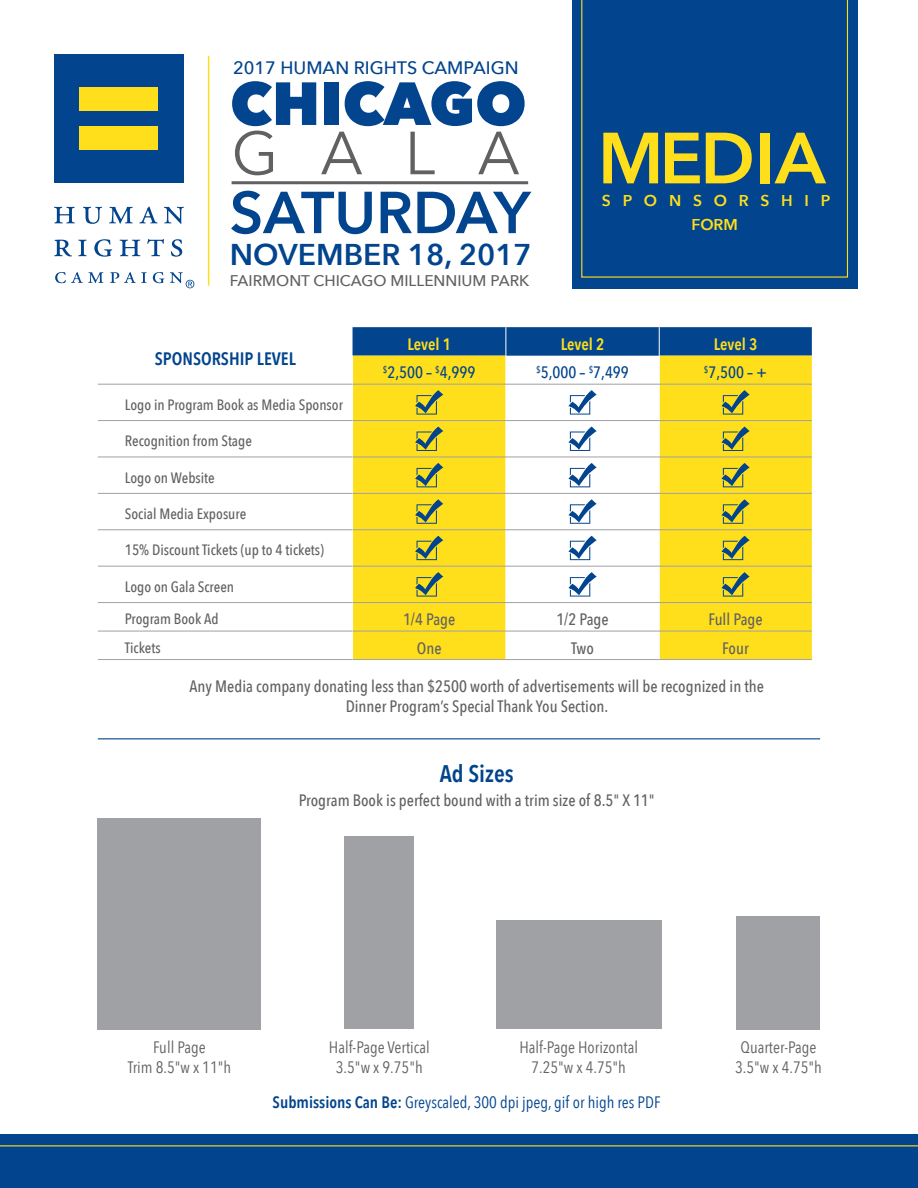
<style>
.page{position:relative;width:918px;height:1188px;background:#fff}
.page>*{position:absolute;margin:0;border:0;box-sizing:border-box;transform-origin:0 0}
.t1{font:600 71.55px "Avenir Next";letter-spacing:-.02em;color:#ffdf1b}
.t2{font:800 60.15px "Avenir Next";color:#02448d}
.t3{font:60.15px "Avenir Next";color:#616164}
.t4{font:600 58.5px "Avenir Next";color:#02448d}
.t5{font:600 30px "Avenir Next";color:#02448d}
.t6{font:600 24px "Avenir Next Condensed";color:#02448d}
.t7{font:500 18px "Avenir Next";color:#02448d}
.t8{font:600 18px "Avenir Next Condensed";color:#02448d}
.t9{font:500 16.5px/19.8px "Avenir Next Condensed";color:#616164;text-align:center}
.t10{font:16.5px "Avenir Next Condensed";color:#616164}
.t11{font:16.5px "Avenir Next Condensed";color:#02448d}
.t12{font:500 16.5px "Avenir Next Condensed";color:#02448d}
.t13{font:600 16.5px "Avenir Next Condensed";color:#ffdf1b}
.t14{font:600 15.75px "Avenir Next";letter-spacing:.75em;color:#ffdf1b}
.t15{font:500 15.45px "Avenir Next";color:#616164}
.t16{font:500 15px "Avenir Next Condensed";color:#616164}
.s1{font-weight:600}
</style>
<div class="page">
<div style="left:572px;top:0;width:286px;height:288px;background:#02448d"></div>
<svg style="left:353px;top:385px;width:459px;height:274px;fill:#ffdf1b"></svg>
<hr style="left:98px;top:384px;width:255px;height:1px;background:#a0a1a5">
<hr style="left:98px;top:420px;width:255px;height:1px;background:#a0a1a5">
<hr style="left:98px;top:457px;width:255px;height:1px;background:#a0a1a5">
<hr style="left:98px;top:493px;width:255px;height:1px;background:#a0a1a5">
<hr style="left:98px;top:529px;width:255px;height:1px;background:#a0a1a5">
<hr style="left:98px;top:566px;width:255px;height:1px;background:#a0a1a5">
<hr style="left:98px;top:602px;width:255px;height:1px;background:#a0a1a5">
<hr style="left:98px;top:631px;width:255px;height:1px;background:#a0a1a5">
<hr style="left:98px;top:659px;width:255px;height:1px;background:#a0a1a5">
<hr style="left:506px;top:385px;width:1px;height:35px;background:#fff">
<hr style="left:659px;top:385px;width:1px;height:35px;background:#fff">
<hr style="left:506px;top:421px;width:1px;height:36px;background:#fff">
<hr style="left:659px;top:421px;width:1px;height:36px;background:#fff">
<hr style="left:352px;top:457px;width:1px;height:36px;background:#fff">
<hr style="left:506px;top:457px;width:1px;height:36px;background:#fff">
<hr style="left:659px;top:457px;width:1px;height:36px;background:#fff">
<hr style="left:506px;top:494px;width:1px;height:35px;background:#fff">
<hr style="left:659px;top:494px;width:1px;height:35px;background:#fff">
<hr style="left:506px;top:530px;width:1px;height:36px;background:#fff">
<hr style="left:659px;top:530px;width:1px;height:36px;background:#fff">
<hr style="left:506px;top:567px;width:1px;height:35px;background:#fff">
<hr style="left:659px;top:567px;width:1px;height:35px;background:#fff">
<svg style="left:506px;top:603px;width:1px;height:56px"></svg>
<svg style="left:659px;top:603px;width:1px;height:56px"></svg>
<hr style="left:353px;top:384px;width:153px;height:1px;background:#a0a1a5">
<hr style="left:506px;top:384px;width:153px;height:1px;background:#a0a1a5">
<hr style="left:659px;top:384px;width:153px;height:1px;background:#a0a1a5">
<hr style="left:353px;top:420px;width:153px;height:1px;background:#a0a1a5">
<hr style="left:506px;top:420px;width:153px;height:1px;background:#a0a1a5">
<hr style="left:659px;top:420px;width:153px;height:1px;background:#a0a1a5">
<hr style="left:353px;top:457px;width:153px;height:1px;background:#a0a1a5">
<hr style="left:506px;top:457px;width:153px;height:1px;background:#a0a1a5">
<hr style="left:659px;top:457px;width:153px;height:1px;background:#a0a1a5">
<hr style="left:353px;top:493px;width:153px;height:1px;background:#a0a1a5">
<hr style="left:506px;top:493px;width:153px;height:1px;background:#a0a1a5">
<hr style="left:659px;top:493px;width:153px;height:1px;background:#a0a1a5">
<hr style="left:353px;top:529px;width:153px;height:1px;background:#a0a1a5">
<hr style="left:506px;top:529px;width:153px;height:1px;background:#a0a1a5">
<hr style="left:659px;top:529px;width:153px;height:1px;background:#a0a1a5">
<hr style="left:353px;top:566px;width:153px;height:1px;background:#a0a1a5">
<hr style="left:506px;top:566px;width:153px;height:1px;background:#a0a1a5">
<hr style="left:659px;top:566px;width:153px;height:1px;background:#a0a1a5">
<hr style="left:353px;top:602px;width:153px;height:1px;background:#a0a1a5">
<hr style="left:506px;top:602px;width:153px;height:1px;background:#a0a1a5">
<hr style="left:659px;top:602px;width:153px;height:1px;background:#a0a1a5">
<hr style="left:353px;top:631px;width:153px;height:1px;background:#a0a1a5">
<hr style="left:506px;top:631px;width:153px;height:1px;background:#a0a1a5">
<hr style="left:659px;top:631px;width:153px;height:1px;background:#a0a1a5">
<hr style="left:353px;top:659px;width:153px;height:1px;background:#a0a1a5">
<hr style="left:506px;top:659px;width:153px;height:1px;background:#a0a1a5">
<hr style="left:659px;top:659px;width:153px;height:1px;background:#a0a1a5">
<svg style="left:352px;top:327px;width:460px;height:57px"></svg>
<svg style="left:415px;top:390px;width:28px;height:25px"></svg>
<svg style="left:568px;top:390px;width:29px;height:25px"></svg>
<svg style="left:721px;top:390px;width:29px;height:25px"></svg>
<svg style="left:415px;top:427px;width:28px;height:24px"></svg>
<svg style="left:568px;top:427px;width:29px;height:24px"></svg>
<svg style="left:721px;top:427px;width:29px;height:24px"></svg>
<svg style="left:415px;top:463px;width:28px;height:24px"></svg>
<svg style="left:568px;top:463px;width:29px;height:24px"></svg>
<svg style="left:721px;top:463px;width:29px;height:24px"></svg>
<svg style="left:415px;top:499px;width:28px;height:25px"></svg>
<svg style="left:568px;top:499px;width:29px;height:25px"></svg>
<svg style="left:721px;top:499px;width:29px;height:25px"></svg>
<svg style="left:415px;top:536px;width:28px;height:24px"></svg>
<svg style="left:568px;top:536px;width:29px;height:24px"></svg>
<svg style="left:721px;top:536px;width:29px;height:24px"></svg>
<svg style="left:415px;top:572px;width:28px;height:25px"></svg>
<svg style="left:568px;top:572px;width:29px;height:25px"></svg>
<svg style="left:721px;top:572px;width:29px;height:25px"></svg>
<div style="left:54px;top:54px;width:130px;height:129px;background:#02448d"></div>
<div style="left:80px;top:87px;width:78px;height:24px;background:#ffdf1b"></div>
<div style="left:80px;top:126px;width:78px;height:24px;background:#ffdf1b"></div>
<svg style="left:54px;top:207px;width:21px;height:16px"></svg>
<svg style="left:83px;top:207px;width:19px;height:17px"></svg>
<svg style="left:109px;top:207px;width:24px;height:17px"></svg>
<svg style="left:139px;top:206px;width:19px;height:17px"></svg>
<svg style="left:164px;top:207px;width:20px;height:17px"></svg>
<svg style="left:54px;top:240px;width:18px;height:16px"></svg>
<svg style="left:78px;top:240px;width:9px;height:16px"></svg>
<svg style="left:94px;top:239px;width:18px;height:18px"></svg>
<svg style="left:120px;top:240px;width:20px;height:16px"></svg>
<svg style="left:147px;top:239px;width:17px;height:17px"></svg>
<svg style="left:171px;top:239px;width:11px;height:18px"></svg>
<svg style="left:55px;top:272px;width:48px;height:11px"></svg>
<svg style="left:110px;top:272px;width:37px;height:11px"></svg>
<svg style="left:153px;top:272px;width:11px;height:11px"></svg>
<svg style="left:170px;top:272px;width:24px;height:16px"></svg>
<hr style="left:232px;top:181px;width:296px;height:3px;background:#616164">
<hr style="left:208px;top:56px;width:1px;height:230px;background:#ffdf1b">
<hr style="left:98px;top:738px;width:722px;height:1px;background:#02448d">
<div style="left:98px;top:818px;width:163px;height:211px;background:#a0a1a5"></div>
<div style="left:345px;top:837px;width:69px;height:192px;background:#a0a1a5"></div>
<div style="left:496px;top:921px;width:166px;height:108px;background:#a0a1a5"></div>
<div style="left:737px;top:916px;width:83px;height:113px;background:#a0a1a5"></div>
<div style="left:0;top:1134px;width:918px;height:54px;background:#02448d"></div>
<hr style="left:0;top:1145px;width:918px;height:1px;background:#ffdf1b">
<svg style="left:581px;top:0;width:267px;height:278px"></svg>
<p class="t7" style="left:233px;top:52px;width:287px">2017 HUMAN RIGHTS CAMPAIGN</p>
<p class="t2" style="left:230px;top:67px;width:298px">CHICAGO</p>
<p class="t3" style="left:232px;top:103px;width:290px">GALA</p>
<p class="t4" style="left:230px;top:163px;width:302px">SATURDAY</p>
<p class="t5" style="left:230px;top:228px;width:304px">NOVEMBER 18, 2017</p>
<p class="t15" style="left:230px;top:267px;width:301px">FAIRMONT CHICAGO MILLENNIUM PARK</p>
<p class="t1" style="left:598px;top:97px;width:229px">MEDIA</p>
<p class="t14" style="left:691px;top:211px;width:48px">FORM</p>
<p class="t14" style="left:602px;top:187px;width:230px">SPONSORSHIP</p>
<p class="t8" style="left:155px;top:343px;width:143px">SPONSORSHIP LEVEL</p>
<p class="t13" style="left:407px;top:330px;width:45px">Level 1</p>
<p class="t13" style="left:561px;top:330px;width:45px">Level 2</p>
<p class="t13" style="left:714px;top:330px;width:45px">Level 3</p>
<p class="t12" style="left:383px;top:362px;width:94px"><sup>$</sup>2,500 – <sup>$</sup>4,999</p>
<p class="t12" style="left:536px;top:362px;width:94px"><sup>$</sup>5,000 – <sup>$</sup>7,499</p>
<p class="t12" style="left:704px;top:362px;width:65px"><sup>$</sup>7,500 – +</p>
<p class="t16" style="left:125px;top:396px;width:220px">Logo in Program Book as Media Sponsor</p>
<p class="t16" style="left:125px;top:432px;width:129px">Recognition from Stage</p>
<p class="t16" style="left:125px;top:468px;width:92px">Logo on Website</p>
<p class="t16" style="left:125px;top:505px;width:123px">Social Media Exposure</p>
<p class="t16" style="left:125px;top:541px;width:201px">15% Discount Tickets (up to 4 tickets)</p>
<p class="t16" style="left:125px;top:578px;width:111px">Logo on Gala Screen</p>
<p class="t16" style="left:125px;top:610px;width:95px">Program Book Ad</p>
<p class="t9" style="left:403px;top:609px;width:54px">1/4 Page</p>
<p class="t9" style="left:556px;top:609px;width:54px">1/2 Page</p>
<p class="t9" style="left:708px;top:609px;width:56px">Full Page</p>
<p class="t16" style="left:125px;top:638px;width:37px">Tickets</p>
<p class="t9" style="left:417px;top:638px;width:26px">One</p>
<p class="t9" style="left:571px;top:638px;width:24px">Two</p>
<p class="t9" style="left:722px;top:638px;width:28px">Four</p>
<p class="t9" style="left:190px;top:676px;width:576px">Any Media company donating less than $2500 worth of advertisements will be recognized in the<br>Dinner Program’s Special Thank You Section.</p>
<p class="t6" style="left:440px;top:753px;width:75px">Ad Sizes</p>
<p class="t9" style="left:299px;top:791px;width:358px">Program Book is perfect bound with a trim size of 8.5" X 11"</p>
<p class="t10" style="left:153px;top:1033px;width:54px">Full Page</p>
<p class="t10" style="left:128px;top:1053px;width:105px">Trim 8.5"w x 11"h</p>
<p class="t10" style="left:329px;top:1033px;width:102px">Half-Page Vertical</p>
<p class="t10" style="left:336px;top:1053px;width:88px">3.5"w x 9.75"h</p>
<p class="t10" style="left:519px;top:1033px;width:120px">Half-Page Horizontal</p>
<p class="t10" style="left:531px;top:1053px;width:96px">7.25"w x 4.75"h</p>
<p class="t11" style="left:273px;top:1088px;width:390px"><span class="s1">Submissions Can Be:</span> Greyscaled, 300 dpi jpeg, gif or high res PDF</p>
<p class="t10" style="left:741px;top:1033px;width:77px">Quarter-Page</p>
<p class="t10" style="left:735px;top:1053px;width:88px">3.5"w x 4.75"h</p>
</div>
